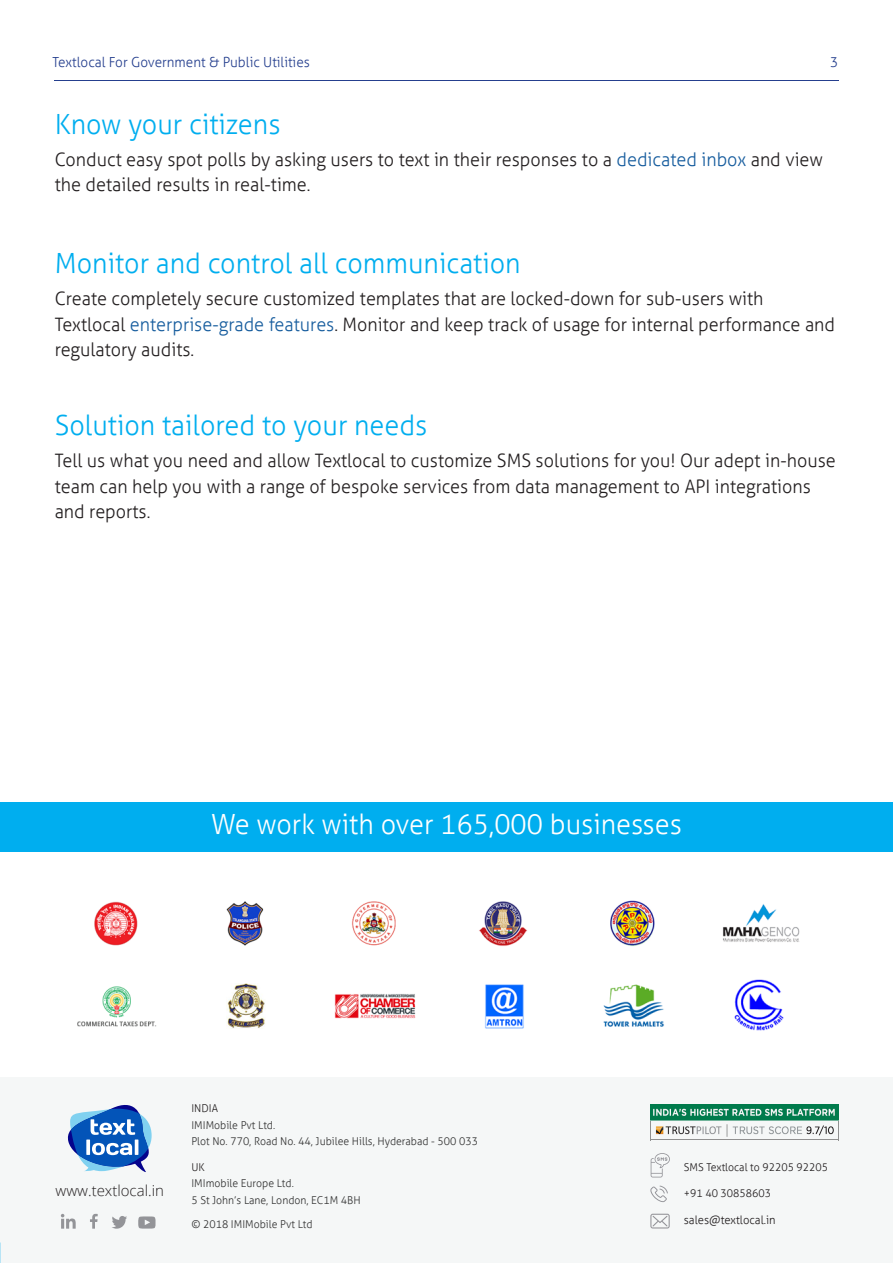
<style>
.page{position:relative;width:893px;height:1263px;background:#fff}
.page>*{position:absolute;margin:0;border:0;box-sizing:border-box;transform-origin:0 0}
.t1{font:300 27.75px "Aller";color:#00aeef}
.t2{font:300 27.75px "Aller";color:#fff}
.Paragraph{font:300 18.6px/25.5px "Aller";color:#231f20}
.t3{font:300 15px "Open Sans";color:#231f20}
.Paragraph-2{font:300 13.95px "Aller";color:#253f8e}
.Paragraph-3{font:300 11.55px "Aller";color:#231f20}
.Paragraph-4{font:300 10.8px "Aller";color:#333}
.Paragraph-5{font:300 10.8px "Aller";color:#231f20}
.s1{color:#175d9e}
</style>
<div class="page">
<div style="left:0;top:1078px;width:893px;height:185px;background:#f5f7f7"></div>
<div style="left:0;top:802px;width:893px;height:49px;background:#00aeef"></div>
<img style="left:77px;top:900px;width:723px;height:131px">
<svg style="left:67px;top:1105px;width:85px;height:67px"></svg>
<svg style="left:61px;top:1214px;width:15px;height:15px"></svg>
<svg style="left:90px;top:1214px;width:8px;height:15px"></svg>
<svg style="left:112px;top:1216px;width:15px;height:13px"></svg>
<svg style="left:138px;top:1216px;width:18px;height:13px"></svg>
<svg style="left:650px;top:1185px;width:18px;height:17px"></svg>
<svg style="left:650px;top:1214px;width:20px;height:14px"></svg>
<svg style="left:651px;top:1153px;width:19px;height:24px"></svg>
<hr style="left:651px;top:1140px;width:187px;height:1px;background:#909090">
<svg style="left:838px;top:1121px;width:1px;height:19px"></svg>
<img style="left:650px;top:1105px;width:188px;height:35px">
<hr style="left:54px;top:80px;width:785px;height:1px;background:#253f8e">
<p class="Paragraph-2" style="left:53px;top:53px;width:259px">Textlocal For Government &amp; Public Utilities</p>
<p class="Paragraph-2" style="left:830px;top:53px;width:10px">3</p>
<p class="t1" style="left:55px;top:107px;width:227px">Know your citizens</p>
<p class="Paragraph" style="left:55px;top:146px;width:770px">Conduct easy spot polls by asking users to text in their responses to a <span class="s1">dedicated inbox</span> and view the detailed results in real-time.</p>
<p class="t1" style="left:55px;top:247px;width:467px">Monitor and control all communication</p>
<p class="Paragraph" style="left:55px;top:286px;width:782px">Create completely secure customized templates that are locked-down for sub-users with<br>Textlocal <span class="s1">enterprise-grade features</span>. Monitor and keep track of usage for internal performance and regulatory audits.</p>
<p class="t1" style="left:55px;top:409px;width:374px">Solution tailored to your needs</p>
<p class="Paragraph" style="left:55px;top:448px;width:782px">Tell us what you need and allow Textlocal to customize SMS solutions for you! Our adept in-house team can help you with a range of bespoke services from data management to API integrations and reports.</p>
<p class="t2" style="left:211px;top:807px;width:472px">We work with over 165,000 businesses</p>
<p class="t3" style="left:56px;top:1180px;width:110px">www.textlocal.in</p>
<p class="Paragraph-5" style="left:191px;top:1102px;width:28px">INDIA</p>
<p class="Paragraph-4" style="left:191px;top:1118px;width:85px">IMIMobile Pvt Ltd.</p>
<p class="Paragraph-4" style="left:191px;top:1135px;width:288px">Plot No. 770, Road No. 44, Jubilee Hills, Hyderabad - 500 033</p>
<p class="Paragraph-5" style="left:191px;top:1160px;width:15px">UK</p>
<p class="Paragraph-4" style="left:191px;top:1177px;width:104px">IMImobile Europe Ltd.</p>
<p class="Paragraph-4" style="left:191px;top:1193px;width:171px">5 St John’s Lane, London, EC1M 4BH</p>
<p class="Paragraph-4" style="left:191px;top:1218px;width:123px">© 2018 IMIMobile Pvt Ltd</p>
<p class="Paragraph-5" style="left:684px;top:1160px;width:146px">SMS Textlocal to 92205 92205</p>
<p class="Paragraph-5" style="left:684px;top:1186px;width:89px">+91 40 30858603</p>
<p class="Paragraph-3" style="left:684px;top:1212px;width:93px">sales@textlocal.in</p>
</div>
